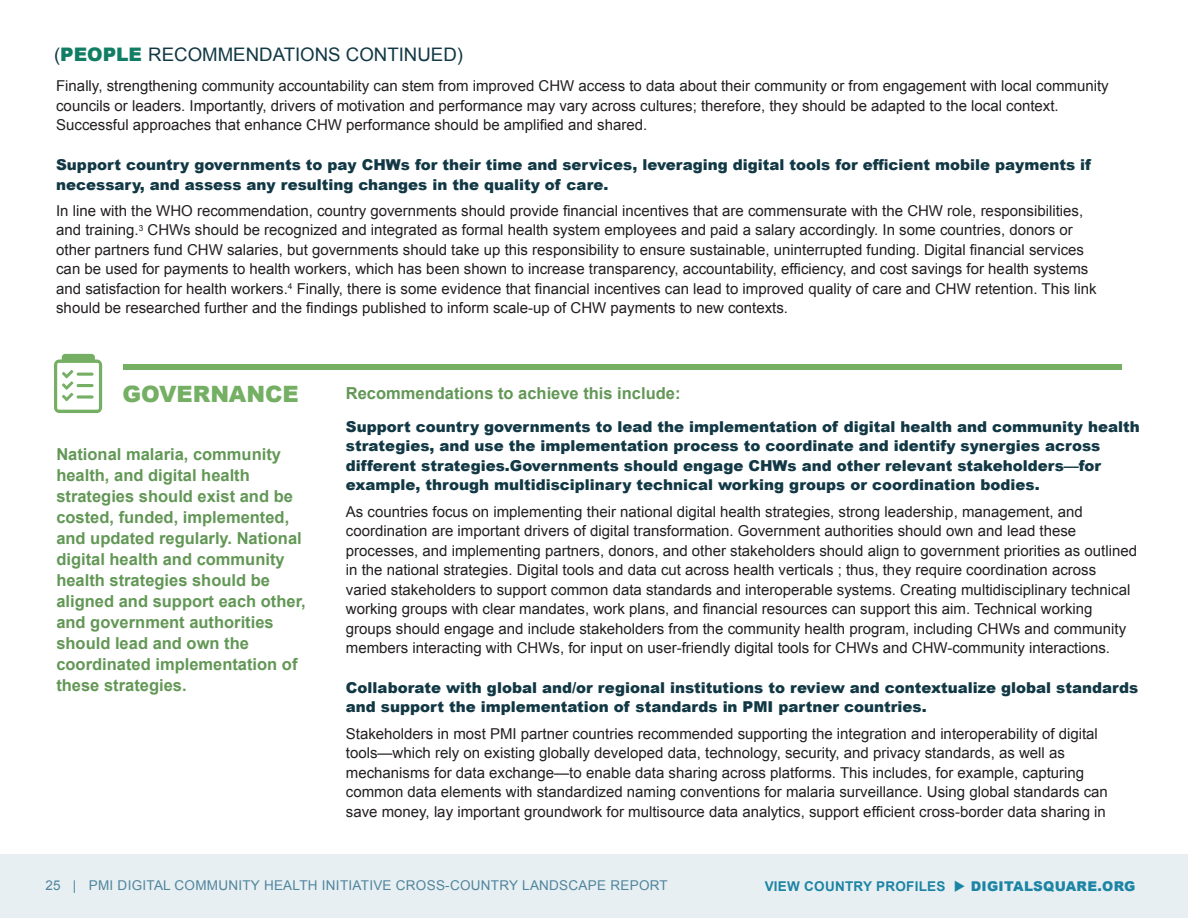
<style>
.page{position:relative;width:1188px;height:918px;background:#fff}
.page>*{position:absolute;margin:0;border:0;box-sizing:border-box;transform-origin:0 0}
.t1{font:900 22.5px "Arial";color:#74af63}
.t2{font:18.6px "Arial";color:#113844}
.body{font:700 16.5px/21px "Arial";color:#629755}
.body-2{font:15px/19.5px "Arial";color:#231f20}
.body-3{font:900 15px/19.5px "Arial";color:#113844}
.t3{font:13.5px "Arial";letter-spacing:.02em;color:#50859d}
.t4{font:700 13.5px "Arial";letter-spacing:.02em;color:#1c84a4}
.s1{font-weight:900;color:#117d64}
.s2{font-weight:900}
</style>
<div class="page">
<div style="left:123px;top:364px;width:999px;height:6px;background:#74af63"></div>
<svg style="left:54px;top:354px;width:48px;height:59px"></svg>
<div style="left:0;top:854px;width:1188px;height:64px;background:#e7eff2"></div>
<p class="t2" style="left:54px;top:42px;width:411px">(<span class="s1">PEOPLE</span> RECOMMENDATIONS CONTINUED)</p>
<p class="body-2" style="left:56px;top:77px;width:1054px">Finally, strengthening community accountability can stem from improved CHW access to data about their community or from engagement with local community councils or leaders. Importantly, drivers of motivation and performance may vary across cultures; therefore, they should be adapted to the local context.<br>Successful approaches that enhance CHW performance should be amplified and shared.</p>
<p class="body-3" style="left:56px;top:155px;width:1036px">Support country governments to pay CHWs for their time and services, leveraging digital tools for efficient mobile payments if necessary, and assess any resulting changes in the quality of care.</p>
<p class="body-2" style="left:56px;top:201px;width:1042px">In line with the WHO recommendation, country governments should provide financial incentives that are commensurate with the CHW role, responsibilities, and training.<sup>3</sup> CHWs should be recognized and integrated as formal health system employees and paid a salary accordingly. In some countries, donors or other partners fund CHW salaries, but governments should take up this responsibility to ensure sustainable, uninterrupted funding. Digital financial services can be used for payments to health workers, which has been shown to increase transparency, accountability, efficiency, and cost savings for health systems and satisfaction for health workers.<sup>4</sup> Finally, there is some evidence that financial incentives can lead to improved quality of care and CHW retention. This link should be researched further and the findings published to inform scale-up of CHW payments to new contexts.</p>
<p class="t1" style="left:123px;top:378px;width:178px">GOVERNANCE</p>
<p class="body" style="left:56px;top:444px;width:251px">National malaria, community health, and digital health strategies should exist and be costed, funded, implemented, and updated regularly. National digital health and community health strategies should be aligned and support each other, and government authorities should lead and own the coordinated implementation of these strategies.</p>
<p class="body" style="left:346px;top:383px;width:336px">Recommendations to achieve this include:</p>
<p class="body-3" style="left:346px;top:416px;width:795px">Support country governments to lead the implementation of digital health and community health strategies, and use the implementation process to coordinate and identify synergies across different strategies.Governments should engage CHWs and other relevant stakeholders—for example, through multidisciplinary technical working groups or coordination bodies.</p>
<p class="body-2" style="left:346px;top:502px;width:793px">As countries focus on implementing their national digital health strategies, strong leadership, management, and coordination are important drivers of digital transformation. Government authorities should own and lead these processes, and implementing partners, donors, and other stakeholders should align to government priorities as outlined in the national strategies. Digital tools and data cut across health verticals ; thus, they require coordination across varied stakeholders to support common data standards and interoperable systems. Creating multidisciplinary technical working groups with clear mandates, work plans, and financial resources can support this aim. Technical working groups should engage and include stakeholders from the community health program, including CHWs and community members interacting with CHWs, for input on user-friendly digital tools for CHWs and CHW-community interactions.</p>
<p class="body-3" style="left:346px;top:677px;width:794px">Collaborate with global and/or regional institutions to review and contextualize global standards and support the implementation of standards in PMI partner countries.</p>
<p class="body-2" style="left:346px;top:724px;width:763px">Stakeholders in most PMI partner countries recommended supporting the integration and interoperability of digital tools—which rely on existing globally developed data, technology, security, and privacy standards, as well as mechanisms for data exchange—to enable data sharing across platforms. This includes, for example, capturing common data elements with standardized naming conventions for malaria surveillance. Using global standards can save money, lay important groundwork for multisource data analytics, support efficient cross-border data sharing in</p>
<p class="t3" style="left:45px;top:877px;width:624px">25 | PMI DIGITAL COMMUNITY HEALTH INITIATIVE CROSS-COUNTRY LANDSCAPE REPORT</p>
<p class="t4" style="left:765px;top:877px;width:372px">VIEW COUNTRY PROFILES ◆ <span class="s2">DIGITALSQUARE.ORG</span></p>
</div>
